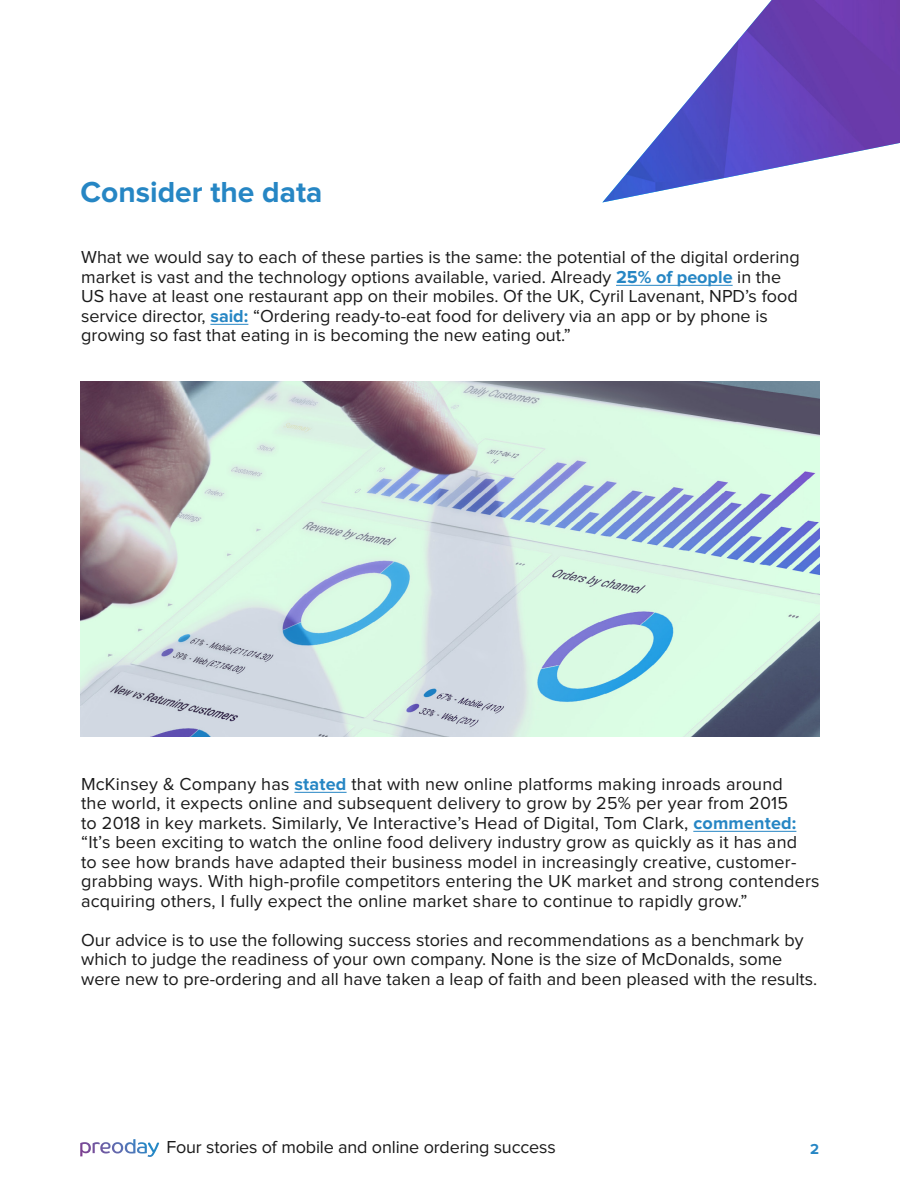
<style>
.page{position:relative;width:900px;height:1200px;background:#fff}
.page>*{position:absolute;margin:0;border:0;box-sizing:border-box;transform-origin:0 0}
.t1{font:700 30px "Proxima Nova";color:#2686c4}
.t2{font:18px/19.5px "Proxima Nova";color:#1a1a1a}
.t3{font:700 15px "Proxima Nova";color:#2686c4}
.s1{font-weight:700;color:#2686c4}
</style>
<div class="page">
<img style="left:100px;top:1139px;width:35px;height:15px">
<hr style="left:616px;top:285px;width:117px;height:1px;background:#2686c4">
<hr style="left:210px;top:324px;width:38px;height:1px;background:#2686c4">
<hr style="left:294px;top:792px;width:53px;height:1px;background:#2686c4">
<hr style="left:693px;top:831px;width:103px;height:1px;background:#2686c4">
<img style="left:602px;top:0;width:298px;height:202px">
<img style="left:80px;top:381px;width:740px;height:356px">
<h1 class="t1" style="left:81px;top:175px;width:243px">Consider the data</h1>
<p class="t2" style="left:81px;top:248px;width:720px">What we would say to each of these parties is the same: the potential of the digital ordering market is vast and the technology options available, varied. Already <span class="s1">25% of people</span> in the US have at least one restaurant app on their mobiles. Of the UK, Cyril Lavenant, NPD’s food service director, <span class="s1">said:</span> “Ordering ready-to-eat food for delivery via an app or by phone is growing so fast that eating in is becoming the new eating out.”</p>
<p class="t2" style="left:81px;top:775px;width:740px">McKinsey &amp; Company has <span class="s1">stated</span> that with new online platforms making inroads around<br>the world, it expects online and subsequent delivery to grow by 25% per year from 2015<br>to 2018 in key markets. Similarly, Ve Interactive’s Head of Digital, Tom Clark, <span class="s1">commented: </span>“It’s been exciting to watch the online food delivery industry grow as quickly as it has and<br>to see how brands have adapted their business model in increasingly creative, customer&shy;grabbing ways. With high-profile competitors entering the UK market and strong contenders acquiring others, I fully expect the online market share to continue to rapidly grow.”</p>
<p class="t2" style="left:81px;top:931px;width:738px">Our advice is to use the following success stories and recommendations as a benchmark by which to judge the readiness of your own company. None is the size of McDonalds, some were new to pre-ordering and all have taken a leap of faith and been pleased with the results.</p>
<p class="t2" style="left:166px;top:1139px;width:391px">Four stories of mobile and online ordering success</p>
<p class="t3" style="left:810px;top:1140px;width:10px">2</p>
</div>
